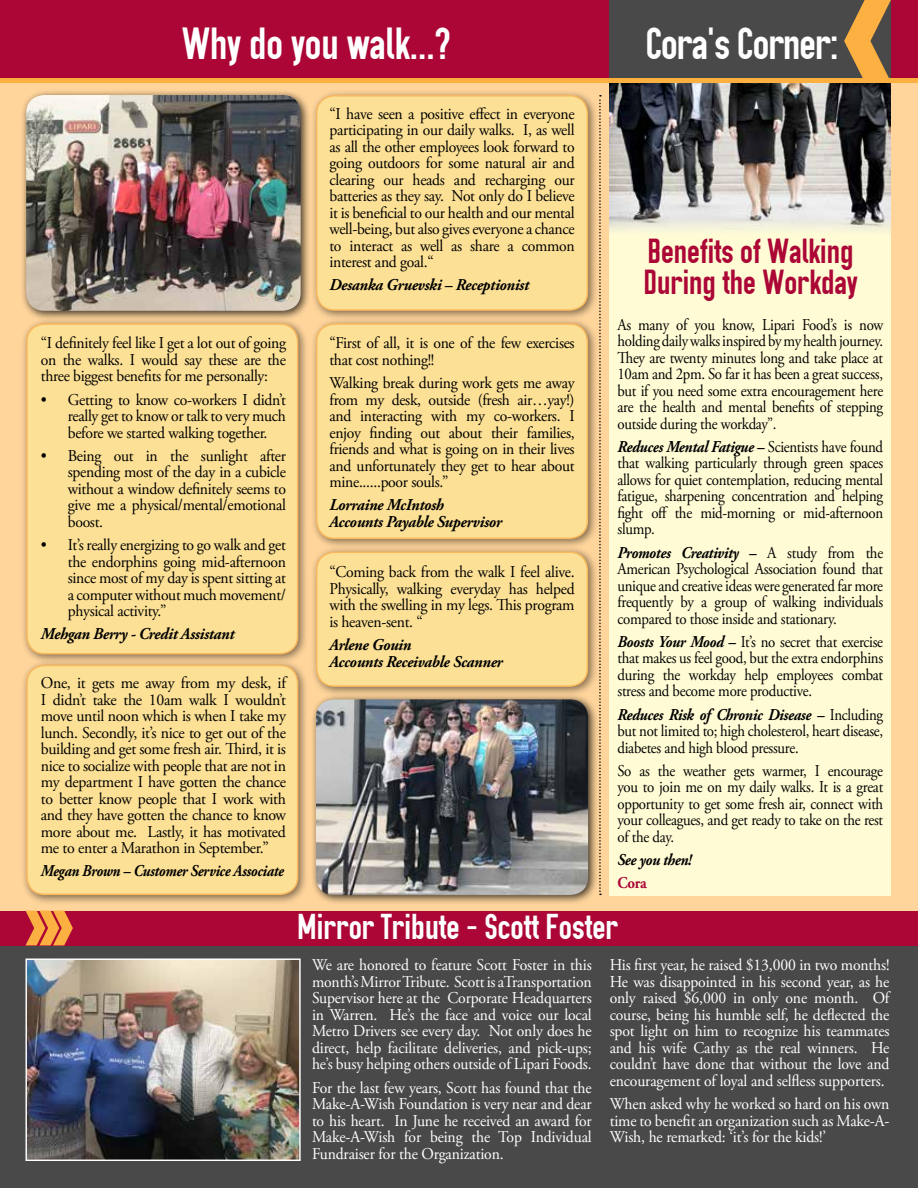
<style>
.page{position:relative;width:918px;height:1188px;background:#fff}
.page>*{position:absolute;margin:0;border:0;box-sizing:border-box;transform-origin:0 0}
.t1{font:45px "OSP DIN";letter-spacing:-.01em;color:#fff}
.t2{font:36px "OSP DIN";color:#fff}
.t3{font:34.8px/30.9px "OSP DIN";color:#ab0635}
.t4{font:16.5px/16.5px "Adobe Garamond Pro";letter-spacing:-.02em;color:#000;text-align:justify;scale:.95 1}
.t5{font:16.5px/16.5px "Adobe Garamond Pro";letter-spacing:-.02em;color:#000;text-align:justify;scale:.9 1}
.t6{font:16.5px/16.5px "Adobe Garamond Pro";letter-spacing:-.01em;color:#fff;text-align:justify;scale:.95 1}
.t7{font:16.5px/16.5px "Adobe Garamond Pro";letter-spacing:-.02em;color:#000;text-align:justify;scale:.96 1}
.t8{font:italic 700 16.5px/16.5px "Adobe Garamond Pro";letter-spacing:-.02em;color:#000;scale:.95 1}
.t9{font:italic 700 16.5px "Adobe Garamond Pro";letter-spacing:-.02em;color:#000;scale:.88 1}
.t10{font:italic 700 16.5px "Adobe Garamond Pro";letter-spacing:-.02em;color:#000;scale:.9 1}
.t11{font:700 16.5px "Adobe Garamond Pro";color:#ab0635;scale:.9 1}
.s1{font-weight:700;font-style:italic}
</style>
<div class="page">
<div style="left:0;top:80px;width:918px;height:1108px;background:#ffd59c"></div>
<div style="left:610px;top:94px;width:281px;height:801px;background:#fffcd5"></div>
<div style="left:0;top:0;width:918px;height:83px;background:#ab0635"></div>
<svg style="left:599px;top:95px;width:2px;height:800px"></svg>
<div style="left:0;top:915px;width:918px;height:273px;background:#494949"></div>
<img style="left:27px;top:961px;width:272px;height:198px">
<div style="left:25px;top:959px;width:276px;height:202px;border:1px solid #fff"></div>
<div style="left:0;top:911px;width:918px;height:34px;background:#ab0635"></div>
<svg style="left:26px;top:911px;width:47px;height:34px"></svg>
<div style="left:20px;top:89px;width:291px;height:232px;background:#000;opacity:.75"></div>
<img style="left:26px;top:95px;width:275px;height:216px">
<div style="left:310px;top:693px;width:288px;height:213px;background:#000;opacity:.75"></div>
<img style="left:316px;top:699px;width:272px;height:196px">
<div style="left:610px;top:0;width:281px;height:98px;background:#494949"></div>
<img style="left:610px;top:83px;width:281px;height:148px">
<div style="left:0;top:78px;width:918px;height:5px;background:#fbb040"></div>
<svg style="left:844px;top:0;width:47px;height:78px"></svg>
<div style="left:20px;top:317px;width:289px;height:348px;background:#000;opacity:.5"></div>
<div style="left:27px;top:324px;width:271px;height:330px;background:#fce095;border-radius:18px"></div>
<div style="left:26px;top:323px;width:272px;height:331px;border:1px solid #fab85c;border-radius:18px"></div>
<div style="left:310px;top:317px;width:288px;height:233px;background:#000;opacity:.5"></div>
<div style="left:317px;top:324px;width:270px;height:214px;background:#fce095;border-radius:18px"></div>
<div style="left:316px;top:323px;width:272px;height:216px;border:1px solid #fab85c;border-radius:18px"></div>
<div style="left:310px;top:546px;width:288px;height:151px;background:#000;opacity:.5"></div>
<div style="left:317px;top:552px;width:270px;height:134px;background:#fce095;border-radius:18px"></div>
<div style="left:316px;top:552px;width:272px;height:135px;border:1px solid #fab85c;border-radius:18px"></div>
<div style="left:310px;top:89px;width:288px;height:232px;background:#000;opacity:.5"></div>
<div style="left:317px;top:96px;width:270px;height:214px;background:#fce095;border-radius:18px"></div>
<div style="left:316px;top:95px;width:272px;height:216px;border:1px solid #fab85c;border-radius:18px"></div>
<div style="left:20px;top:659px;width:289px;height:246px;background:#000;opacity:.5"></div>
<div style="left:27px;top:665px;width:271px;height:229px;background:#fce095;border-radius:18px"></div>
<div style="left:26px;top:665px;width:272px;height:230px;border:1px solid #fab85c;border-radius:18px"></div>
<h1 class="t1" style="left:182px;top:20px;width:271px">Why do you walk...?</h1>
<h1 class="t1" style="left:645px;top:20px;width:195px">Cora's Corner:</h1>
<p class="t4" style="left:41px;top:335px;width:260px">“I definitely feel like I get a lot out of going on the walks. I would say these are the three biggest benefits for me personally:</p>
<p class="t4" style="left:68px;top:392px;width:231px;text-indent:-27px">• Getting to know co-workers I didn’t really get to know or talk to very much before we started walking together.</p>
<p class="t4" style="left:68px;top:448px;width:231px;text-indent:-27px">• Being out in the sunlight after spending most of the day in a cubicle without a window definitely seems to give me a physical/mental/emotional boost.</p>
<p class="t4" style="left:68px;top:537px;width:231px;text-indent:-27px">• It’s really energizing to go walk and get the endorphins going mid-afternoon since most of my day is spent sitting at a computer without much movement/ physical activity.”</p>
<p class="t8" style="left:41px;top:626px;width:205px">Mehgan Berry - Credit Assistant</p>
<p class="t7" style="left:41px;top:675px;width:257px">One, it gets me away from my desk, if I didn’t take the 10am walk I wouldn’t move until noon which is when I take my lunch. Secondly, it’s nice to get out of the building and get some fresh air. Third, it is nice to socialize with people that are not in my department I have gotten the chance to better know people that I work with and they have gotten the chance to know more about me. Lastly, it has motivated me to enter a Marathon in September.”</p>
<p class="t9" style="left:41px;top:862px;width:278px">Megan Brown – Customer Service Associate</p>
<p class="t4" style="left:329px;top:106px;width:260px">“I have seen a positive effect in everyone participating in our daily walks. I, as well as all the other employees look forward to going outdoors for some natural air and clearing our heads and recharging our batteries as they say. Not only do I believe it is beneficial to our health and our mental well-being, but also gives everyone a chance to interact as well as share a common interest and goal.“</p>
<p class="t8" style="left:329px;top:277px;width:212px">Desanka Gruevski – Receptionist</p>
<p class="t4" style="left:329px;top:335px;width:260px">“First of all, it is one of the few exercises that cost nothing!!</p>
<p class="t4" style="left:329px;top:375px;width:260px">Walking break during work gets me away from my desk, outside (fresh air…yay!) and interacting with my co-workers. I enjoy finding out about their families, friends and what is going on in their lives and unfortunately they get to hear about mine......poor souls.”</p>
<p class="t8" style="left:329px;top:497px;width:183px">Lorraine McIntosh<br>Accounts Payable Supervisor</p>
<p class="t4" style="left:329px;top:564px;width:260px">“Coming back from the walk I feel alive.<br>Physically, walking everyday has helped with the swelling in my legs. This program is heaven-sent. “</p>
<p class="t8" style="left:329px;top:637px;width:184px">Arlene Gouin<br>Accounts Receivable Scanner</p>
<h3 class="t3" style="left:643px;top:237px;width:216px">Benefits of Walking<br>During the Workday</h3>
<p class="t5" style="left:618px;top:317px;width:297px">As many of you know, Lipari Food’s is now holding daily walks inspired by my health journey.<br>They are twenty minutes long and take place at 10am and 2pm. So far it has been a great success, but if you need some extra encouragement here are the health and mental benefits of stepping outside during the workday”.</p>
<p class="t5" style="left:618px;top:439px;width:297px"><span class="s1">Reduces Mental Fatigue –</span> Scientists have found that walking particularly through green spaces allows for quiet contemplation, reducing mental fatigue, sharpening concentration and helping fight off the mid-morning or mid-afternoon slump.</p>
<p class="t5" style="left:618px;top:545px;width:297px"><span class="s1">Promotes Creativity –</span> A study from the American Psychological Association found that unique and creative ideas were generated far more frequently by a group of walking individuals compared to those inside and stationary.</p>
<p class="t5" style="left:618px;top:634px;width:297px"><span class="s1">Boosts Your Mood –</span> It’s no secret that exercise that makes us feel good, but the extra endorphins during the workday help employees combat stress and become more productive.</p>
<p class="t5" style="left:618px;top:707px;width:297px"><span class="s1">Reduces Risk of Chronic Disease –</span> Including but not limited to; high cholesterol, heart disease, diabetes and high blood pressure.</p>
<p class="t5" style="left:618px;top:763px;width:297px">So as the weather gets warmer, I encourage you to join me on my daily walks. It is a great opportunity to get some fresh air, connect with your colleagues, and get ready to take on the rest of the day.</p>
<p class="t10" style="left:618px;top:850px;width:84px">See you then!</p>
<p class="t11" style="left:618px;top:873px;width:34px">Cora</p>
<h2 class="t2" style="left:297px;top:909px;width:323px">Mirror Tribute - Scott Foster</h2>
<p class="t6" style="left:312px;top:958px;width:296px">We are honored to feature Scott Foster in this month’s Mirror Tribute. Scott is aTransportation Supervisor here at the Corporate Headquarters in Warren. He’s the face and voice our local Metro Drivers see every day. Not only does he direct, help facilitate deliveries, and pick-ups; he’s busy helping others outside of Lipari Foods.</p>
<p class="t6" style="left:312px;top:1080px;width:296px">For the last few years, Scott has found that the Make-A-Wish Foundation is very near and dear to his heart. In June he received an award for Make-A-Wish for being the Top Individual Fundraiser for the Organization.</p>
<p class="t6" style="left:610px;top:958px;width:296px">His first year, he raised $13,000 in two months!<br>He was disappointed in his second year, as he only raised $6,000 in only one month. Of course, being his humble self, he deflected the spot light on him to recognize his teammates and his wife Cathy as the real winners. He couldn’t have done that without the love and encouragement of loyal and selfless supporters.</p>
<p class="t6" style="left:610px;top:1096px;width:296px">When asked why he worked so hard on his own time to benefit an organization such as Make-A-Wish, he remarked: ‘it’s for the kids!’</p>
</div>
